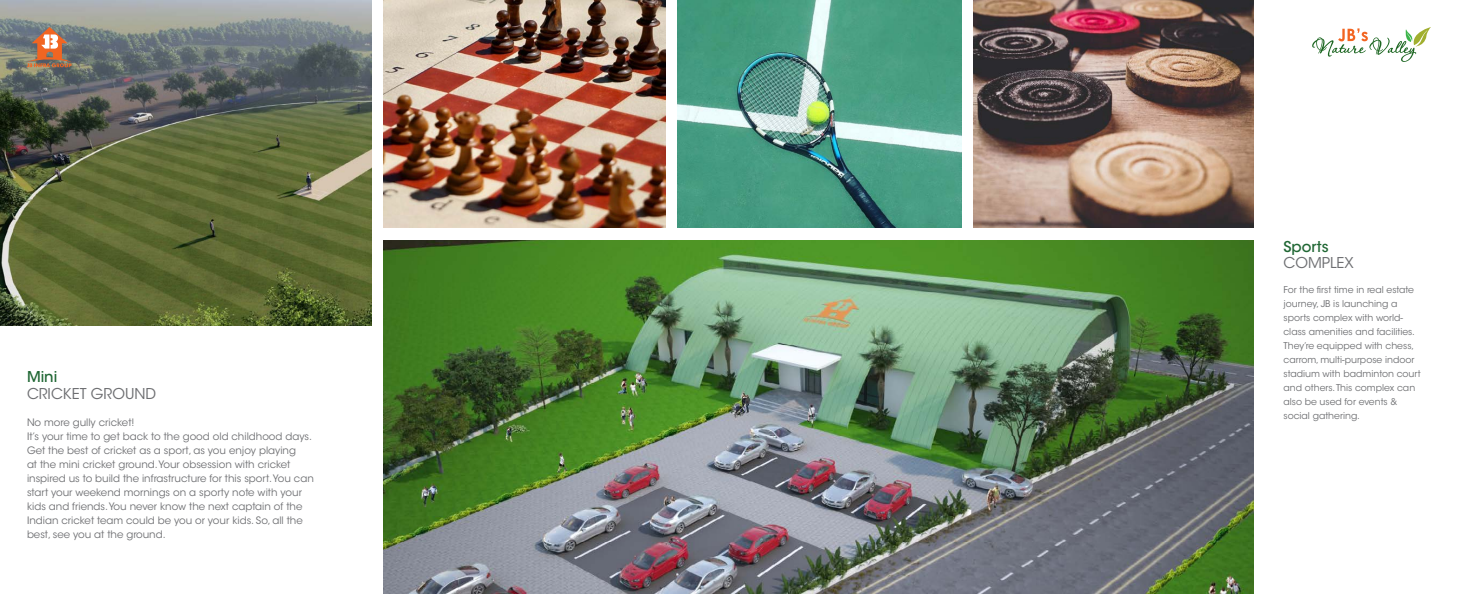
<style>
.page{position:relative;width:1458px;height:594px;background:#fff}
.page>*{position:absolute;margin:0;border:0;box-sizing:border-box;transform-origin:0 0}
.t1{font:14.85px "ITC Avant Garde Std";color:#6d6e71}
.t2{font:500 14.85px "ITC Avant Garde Std";color:#206734}
.t3{font:10.2px/14px "ITC Avant Garde Std";color:#6d6e71}
.t4{font:9.3px/14px "ITC Avant Garde Std";color:#6d6e71}
</style>
<div class="page">
<img style="left:384px;top:241px;width:870px;height:353px">
<img style="left:678px;top:0;width:283px;height:228px">
<img style="left:973px;top:0;width:281px;height:228px">
<img style="left:0;top:0;width:372px;height:325px">
<img style="left:384px;top:0;width:282px;height:228px">
<svg style="left:27px;top:27px;width:45px;height:40px"></svg>
<svg style="left:1312px;top:27px;width:119px;height:35px"></svg>
<h1 class="t2" style="left:27px;top:368px;width:32px">Mini</h1>
<h1 class="t1" style="left:27px;top:385px;width:131px">CRICKET GROUND</h1>
<p class="t3" style="left:27px;top:416px;width:288px">No more gully cricket!<br>It’s your time to get back to the good old childhood days.<br>Get the best of cricket as a sport, as you enjoy playing<br>at the mini cricket ground. Your obsession with cricket inspired us to build the infrastructure for this sport. You can start your weekend mornings on a sporty note with your kids and friends. You never know the next captain of the Indian cricket team could be you or your kids. So, all the best, see you at the ground.</p>
<h1 class="t2" style="left:1284px;top:237px;width:47px">Sports</h1>
<h1 class="t1" style="left:1284px;top:254px;width:72px">COMPLEX</h1>
<p class="t4" style="left:1284px;top:283px;width:139px">For the first time in real estate journey, JB is launching a sports complex with world&shy;class amenities and facilities.<br>They’re equipped with chess, carrom, multi-purpose indoor stadium with badminton court and others. This complex can also be used for events &amp; social gathering.</p>
</div>
